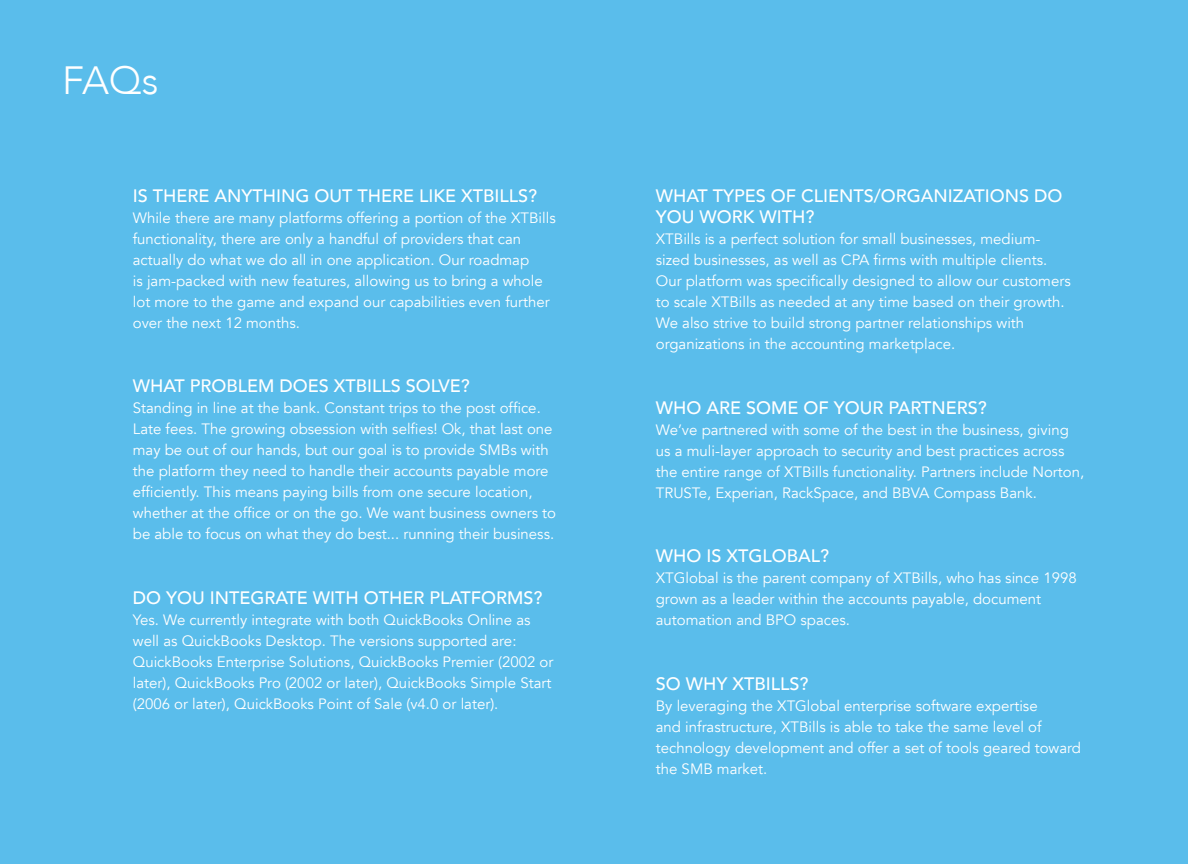
<style>
.page{position:relative;width:1188px;height:864px;background:#5abdeb}
.page>*{position:absolute;margin:0;border:0;box-sizing:border-box;transform-origin:0 0}
.t1{font:300 39.3px "Avenir";color:#fff}
.t2{font:500 18px/21.6px "Avenir";color:#fff}
.t3{font:15px/21px "Avenir";color:#fff}
</style>
<div class="page">
<h1 class="t1" style="left:62px;top:57px;width:98px">FAQs</h1>
<p class="t2" style="left:133px;top:184px;width:406px">IS THERE ANYTHING OUT THERE LIKE XTBILLS?</p>
<p class="t3" style="left:133px;top:207px;width:424px">While there are many platforms offering a portion of the XTBills functionality, there are only a handful of providers that can actually do what we do all in one application. Our roadmap<br>is jam-packed with new features, allowing us to bring a whole lot more to the game and expand our capabilities even further over the next 12 months.</p>
<p class="t2" style="left:133px;top:374px;width:339px">WHAT PROBLEM DOES XTBILLS SOLVE?</p>
<p class="t3" style="left:133px;top:398px;width:425px">Standing in line at the bank. Constant trips to the post office.<br>Late fees. The growing obsession with selfies! Ok, that last one may be out of our hands, but our goal is to provide SMBs with the platform they need to handle their accounts payable more efficiently. This means paying bills from one secure location, whether at the office or on the go. We want business owners to be able to focus on what they do best... running their business.</p>
<p class="t2" style="left:133px;top:586px;width:411px">DO YOU INTEGRATE WITH OTHER PLATFORMS?</p>
<p class="t3" style="left:133px;top:609px;width:422px">Yes. We currently integrate with both QuickBooks Online as well as QuickBooks Desktop. The versions supported are:<br>QuickBooks Enterprise Solutions, QuickBooks Premier (2002 or later), QuickBooks Pro (2002 or later), QuickBooks Simple Start (2006 or later), QuickBooks Point of Sale (v4.0 or later).</p>
<p class="t2" style="left:656px;top:184px;width:408px">WHAT TYPES OF CLIENTS/ORGANIZATIONS DO<br>YOU WORK WITH?</p>
<p class="t3" style="left:656px;top:229px;width:416px">XTBills is a perfect solution for small businesses, medium&shy;sized businesses, as well as CPA firms with multiple clients.<br>Our platform was specifically designed to allow our customers to scale XTBills as needed at any time based on their growth.<br>We also strive to build strong partner relationships with organizations in the accounting marketplace.</p>
<p class="t2" style="left:656px;top:396px;width:332px">WHO ARE SOME OF YOUR PARTNERS?</p>
<p class="t3" style="left:656px;top:420px;width:430px">We’ve partnered with some of the best in the business, giving us a muli-layer approach to security and best practices across the entire range of XTBills functionality. Partners include Norton, TRUSTe, Experian, RackSpace, and BBVA Compass Bank.</p>
<p class="t2" style="left:656px;top:544px;width:175px">WHO IS XTGLOBAL?</p>
<p class="t3" style="left:656px;top:567px;width:422px">XTGlobal is the parent company of XTBills, who has since 1998 grown as a leader within the accounts payable, document automation and BPO spaces.</p>
<p class="t2" style="left:656px;top:672px;width:154px">SO WHY XTBILLS?</p>
<p class="t3" style="left:656px;top:696px;width:427px">By leveraging the XTGlobal enterprise software expertise<br>and infrastructure, XTBills is able to take the same level of technology development and offer a set of tools geared toward the SMB market.</p>
</div>
